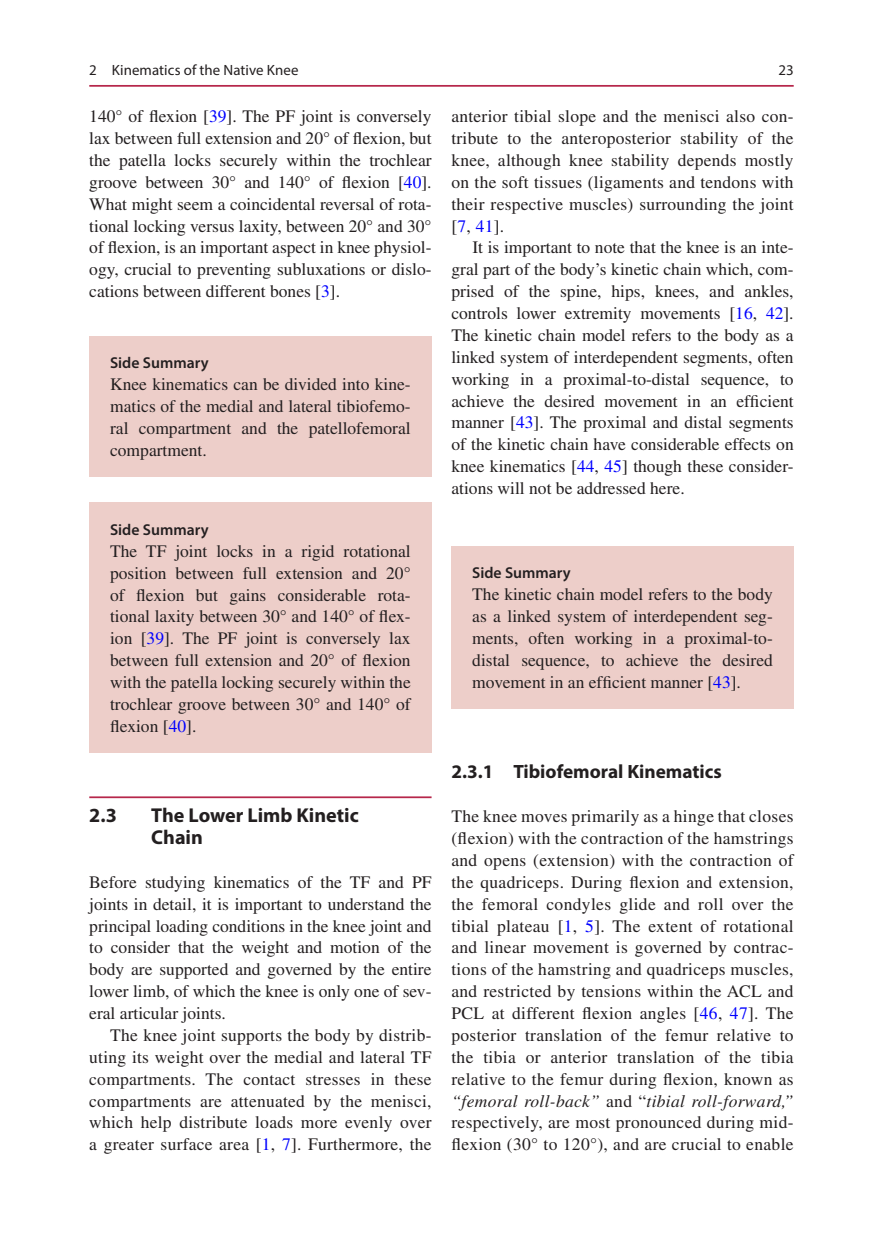
<style>
.page{position:relative;width:883px;height:1260px;background:#fff}
.page>*{position:absolute;margin:0;border:0;box-sizing:border-box;transform-origin:0 0}
.t1{font:700 20.12px/21.9px "Myriad Pro";color:#231f20}
.t2{font:700 19.25px "Myriad Pro";color:#231f20}
.t3{font:17.5px/21.9px "Times LT Std";color:#231f20;text-align:justify}
.t4{font:600 15.75px "Myriad Pro";color:#231f20}
.t5{font:14.88px "Myriad Pro Regular 3";letter-spacing:.005em;color:#231f20}
.t6{font:14.88px "Myriad Pro";color:#231f20}
.s1{color:#00f}
.s2{font-style:italic}
</style>
<div class="page">
<hr style="left:89px;top:796px;width:343px;height:2px;background:#b6274b">
<div style="left:89px;top:336px;width:343px;height:141px;background:#edcec9"></div>
<div style="left:89px;top:502px;width:343px;height:251px;background:#edcec9"></div>
<div style="left:451px;top:546px;width:343px;height:163px;background:#edcec9"></div>
<hr style="left:89px;top:85px;width:705px;height:2px;background:#b6274b">
<p class="t5" style="left:89px;top:61px;width:211px">2 Kinematics of the Native Knee</p>
<p class="t3" style="left:89px;top:105px;width:344px">140° of flexion [<span class="s1">39</span>]. The PF joint is conversely lax between full extension and 20° of flexion, but the patella locks securely within the trochlear groove between 30° and 140° of flexion [<span class="s1">40</span>].<br>What might seem a coincidental reversal of rota&shy;tional locking versus laxity, between 20° and 30° of flexion, is an important aspect in knee physiol&shy;ogy, crucial to preventing subluxations or dislo&shy;cations between different bones [<span class="s1">3</span>].</p>
<p class="t4" style="left:110px;top:353px;width:100px">Side Summary</p>
<p class="t3" style="left:110px;top:373px;width:302px">Knee kinematics can be divided into kine&shy;matics of the medial and lateral tibiofemo&shy;ral compartment and the patellofemoral compartment.</p>
<p class="t4" style="left:110px;top:520px;width:100px">Side Summary</p>
<p class="t3" style="left:110px;top:540px;width:302px">The TF joint locks in a rigid rotational position between full extension and 20° of flexion but gains considerable rota&shy;tional laxity between 30° and 140° of flex&shy;ion [<span class="s1">39</span>]. The PF joint is conversely lax between full extension and 20° of flexion with the patella locking securely within the trochlear groove between 30° and 140° of flexion [<span class="s1">40</span>].</p>
<p class="t1" style="left:89px;top:804px;width:29px">2.3</p>
<p class="t1" style="left:151px;top:804px;width:209px">The Lower Limb Kinetic<br>Chain</p>
<p class="t3" style="left:89px;top:871px;width:344px">Before studying kinematics of the TF and PF joints in detail, it is important to understand the principal loading conditions in the knee joint and to consider that the weight and motion of the body are supported and governed by the entire lower limb, of which the knee is only one of sev&shy;eral articular joints.</p>
<p class="t3" style="left:89px;top:1024px;width:344px;text-indent:21px">The knee joint supports the body by distrib&shy;uting its weight over the medial and lateral TF compartments. The contact stresses in these compartments are attenuated by the menisci, which help distribute loads more evenly over a greater surface area [<span class="s1">1</span>, <span class="s1">7</span>]. Furthermore, the</p>
<p class="t6" style="left:778px;top:61px;width:17px">23</p>
<p class="t3" style="left:451px;top:105px;width:344px">anterior tibial slope and the menisci also con&shy;tribute to the anteroposterior stability of the knee, although knee stability depends mostly on the soft tissues (ligaments and tendons with their respective muscles) surrounding the joint [<span class="s1">7</span>, <span class="s1">41</span>].</p>
<p class="t3" style="left:451px;top:237px;width:344px;text-indent:21px">It is important to note that the knee is an inte&shy;gral part of the body’s kinetic chain which, com&shy;prised of the spine, hips, knees, and ankles, controls lower extremity movements [<span class="s1">16</span>, <span class="s1">42</span>].<br>The kinetic chain model refers to the body as a linked system of interdependent segments, often working in a proximal-to-distal sequence, to achieve the desired movement in an efficient manner [<span class="s1">43</span>]. The proximal and distal segments of the kinetic chain have considerable effects on knee kinematics [<span class="s1">44</span>, <span class="s1">45</span>] though these consider&shy;ations will not be addressed here.</p>
<p class="t4" style="left:472px;top:563px;width:100px">Side Summary</p>
<p class="t3" style="left:472px;top:583px;width:302px">The kinetic chain model refers to the body as a linked system of interdependent seg&shy;ments, often working in a proximal-to&shy;distal sequence, to achieve the desired movement in an efficient manner [<span class="s1">43</span>].</p>
<p class="t2" style="left:451px;top:759px;width:272px">2.3.1 Tibiofemoral Kinematics</p>
<p class="t3" style="left:451px;top:805px;width:344px">The knee moves primarily as a hinge that closes (flexion) with the contraction of the hamstrings and opens (extension) with the contraction of the quadriceps. During flexion and extension, the femoral condyles glide and roll over the tibial plateau [<span class="s1">1</span>, <span class="s1">5</span>]. The extent of rotational and linear movement is governed by contrac&shy;tions of the hamstring and quadriceps muscles, and restricted by tensions within the ACL and PCL at different flexion angles [<span class="s1">46</span>, <span class="s1">47</span>]. The posterior translation of the femur relative to the tibia or anterior translation of the tibia relative to the femur during flexion, known as <span class="s2">“femoral roll-back”</span> and “<span class="s2">tibial roll-forward,” </span>respectively, are most pronounced during mid&shy;flexion (30° to 120°), and are crucial to enable</p>
</div>
